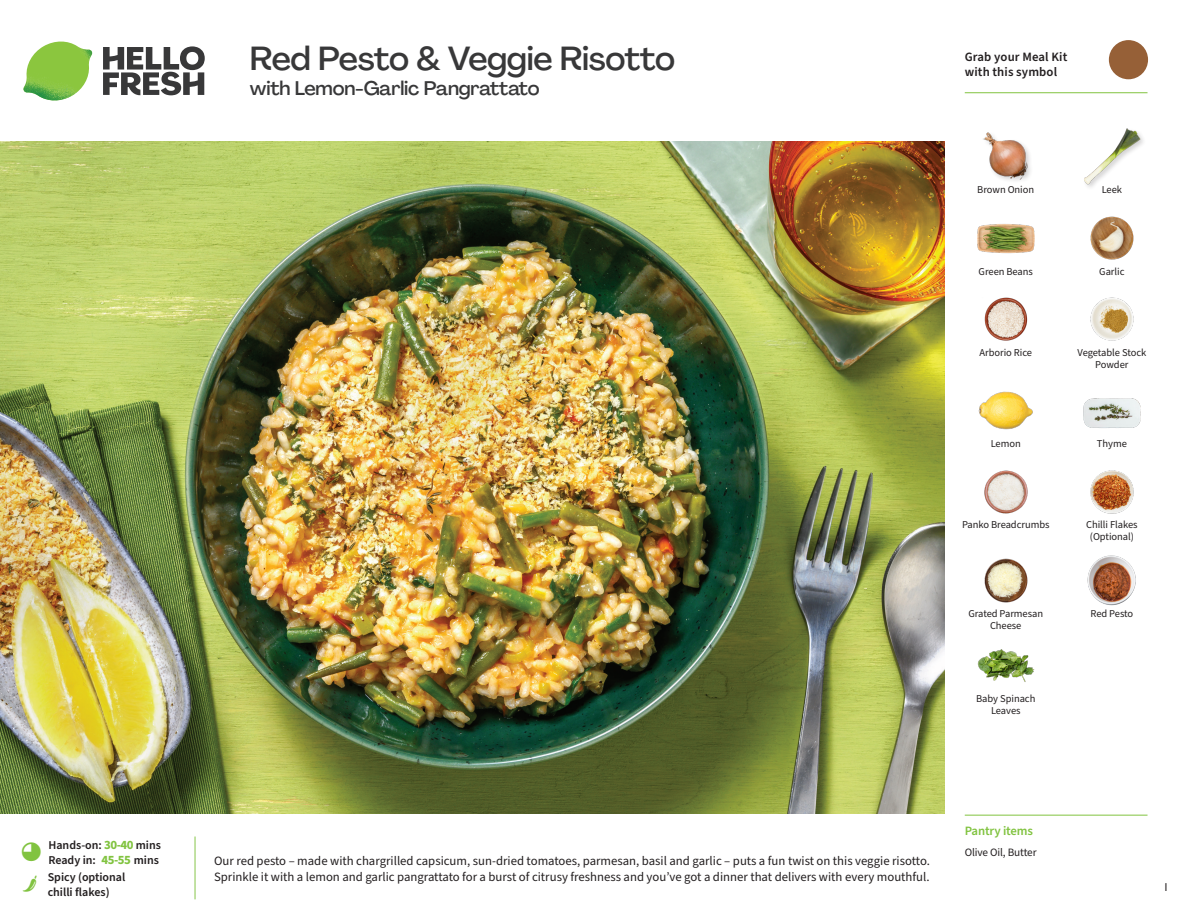
<style>
.page{position:relative;width:1188px;height:918px;background:#fff}
.page>*{position:absolute;margin:0;border:0;box-sizing:border-box;transform-origin:0 0}
._15_Titel_UK{font:500 33px "Agrandir";letter-spacing:-.015em;color:#383839}
._15_Titel_UK-2{font:500 19.5px "Agrandir";letter-spacing:-.01em;color:#383839}
.Step_6_Text_AU{font:12.75px/16.5px "Source Sans Pro";color:#231f20}
.t1{font:600 12.75px/15px "Source Sans Pro";letter-spacing:.01em;color:#231f20}
._04_Headers_Front{font:600 12.75px "Source Sans Pro";letter-spacing:-.01em;color:#81c340}
._04_Intro{font:600 12px/15px "Source Sans Pro";color:#231f20}
.t2{font:12px "Source Sans Pro";color:#231f20}
._05_Pantry{font:11.25px "Source Sans Pro";letter-spacing:-.01em;color:#231f20}
._18_FRONT_ingredient{font:10.5px/12px "Source Sans Pro";letter-spacing:-.005em;color:#231f20;text-align:center}
.s1{font-weight:700;font-size:12.75px;color:#81c340}
</style>
<div class="page">
<svg style="left:103px;top:46px;width:102px;height:49px"></svg>
<img style="left:23px;top:42px;width:69px;height:59px">
<img style="left:0;top:142px;width:945px;height:672px">
<img style="left:1090px;top:297px;width:44px;height:44px">
<img style="left:984px;top:470px;width:44px;height:44px">
<img style="left:978px;top:391px;width:55px;height:39px">
<img style="left:1090px;top:470px;width:44px;height:44px">
<img style="left:977px;top:649px;width:57px;height:33px">
<img style="left:1087px;top:555px;width:49px;height:51px">
<img style="left:1083px;top:398px;width:58px;height:30px">
<img style="left:984px;top:297px;width:44px;height:44px">
<img style="left:977px;top:224px;width:57px;height:30px">
<img style="left:1090px;top:216px;width:44px;height:44px">
<img style="left:983px;top:132px;width:48px;height:49px">
<img style="left:1084px;top:128px;width:57px;height:57px">
<img style="left:984px;top:558px;width:44px;height:45px">
<hr style="left:965px;top:815px;width:183px;height:1px;background:#81c340">
<svg style="left:1091px;top:40px;width:58px;height:54px"></svg>
<hr style="left:965px;top:92px;width:183px;height:1px;background:#81c340">
<p class="_04_Intro" style="left:48px;top:838px;width:114px">Hands-on: <span class="s1">30-40</span> mins</p>
<p class="_04_Intro" style="left:48px;top:853px;width:112px">Ready in: <span class="s1">45-55</span> mins</p>
<p class="_04_Intro" style="left:48px;top:869px;width:79px">Spicy (optional chilli flakes)</p>
<p class="_15_Titel_UK" style="left:250px;top:38px;width:427px">Red Pesto &amp; Veggie Risotto</p>
<p class="_15_Titel_UK-2" style="left:250px;top:76px;width:291px">with Lemon-Garlic Pangrattato</p>
<p class="t1" style="left:965px;top:50px;width:104px">Grab your Meal Kit with this symbol</p>
<p class="_18_FRONT_ingredient" style="left:977px;top:183px;width:58px">Brown Onion</p>
<p class="_18_FRONT_ingredient" style="left:1102px;top:183px;width:22px">Leek</p>
<p class="_18_FRONT_ingredient" style="left:979px;top:266px;width:56px">Green Beans</p>
<p class="_18_FRONT_ingredient" style="left:1099px;top:266px;width:27px">Garlic</p>
<p class="_18_FRONT_ingredient" style="left:979px;top:347px;width:54px">Arborio Rice</p>
<p class="_18_FRONT_ingredient" style="left:1078px;top:347px;width:70px">Vegetable Stock<br>Powder</p>
<p class="_18_FRONT_ingredient" style="left:991px;top:438px;width:32px">Lemon</p>
<p class="_18_FRONT_ingredient" style="left:962px;top:519px;width:89px">Panko Breadcrumbs</p>
<p class="_18_FRONT_ingredient" style="left:1097px;top:438px;width:31px">Thyme</p>
<p class="_18_FRONT_ingredient" style="left:1086px;top:519px;width:53px">Chilli Flakes (Optional)</p>
<p class="_18_FRONT_ingredient" style="left:968px;top:608px;width:76px">Grated Parmesan</p>
<p class="_18_FRONT_ingredient" style="left:1091px;top:608px;width:44px">Red Pesto</p>
<p class="_18_FRONT_ingredient" style="left:990px;top:620px;width:33px">Cheese</p>
<p class="_18_FRONT_ingredient" style="left:976px;top:693px;width:61px">Baby Spinach<br>Leaves</p>
<p class="Step_6_Text_AU" style="left:214px;top:852px;width:717px">Our red pesto – made with chargrilled capsicum, sun-dried tomatoes, parmesan, basil and garlic – puts a fun twist on this veggie risotto.<br>Sprinkle it with a lemon and garlic pangrattato for a burst of citrusy freshness and you’ve got a dinner that delivers with every mouthful.</p>
<p class="_04_Headers_Front" style="left:965px;top:822px;width:70px">Pantry items</p>
<p class="_05_Pantry" style="left:965px;top:845px;width:73px">Olive Oil, Butter</p>
<p class="t2" style="left:1165px;top:879px;width:5px">I</p>
</div>
